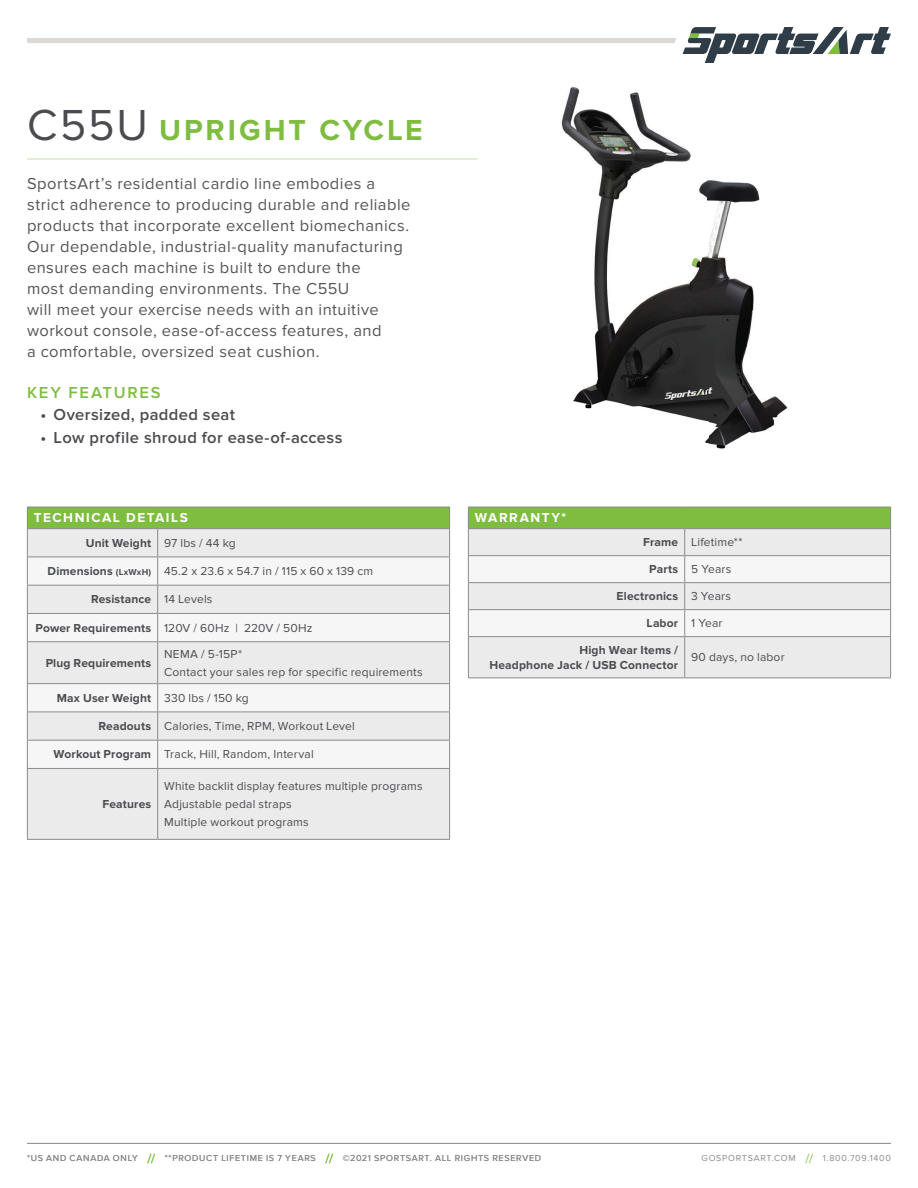
<style>
.page{position:relative;width:918px;height:1188px;background:#fff}
.page>*{position:absolute;margin:0;border:0;box-sizing:border-box;transform-origin:0 0}
.t1{font:700 30px "Proxima Nova";letter-spacing:.095em;color:#7fbd41}
.t2{font:16.5px/21px "Proxima Nova";letter-spacing:.03em;color:#555659}
.t3{font:600 16.5px "Proxima Nova";letter-spacing:.02em;color:#4b4c50}
.t4{font:600 16.5px "Proxima Nova";letter-spacing:.105em;color:#7fbd41}
.t5{font:700 13.5px "Proxima Nova";letter-spacing:.115em;color:#fff}
.t6{font:12px/18.3px "Proxima Nova";letter-spacing:.015em;color:#4b4c50}
.t7{font:700 12px/15px "Proxima Nova";letter-spacing:.01em;color:#4b4c50;text-align:right}
.t8{font:9px "Proxima Nova";letter-spacing:.08em;color:#8b8a8e}
.s1{font-weight:400;font-size:45px;color:#4b4c50}
.s2{font-weight:400}
.s3{font-weight:700}
.s4{font-weight:700;font-size:9px}
.s5{font-size:13.5px;color:#7fbd41}
</style>
<div class="page">
<hr style="left:27px;top:1143px;width:864px;height:1px;background:#8b8a8e">
<div style="left:27px;top:38px;width:649px;height:5px;background:#dcd8d5"></div>
<svg style="left:683px;top:27px;width:208px;height:36px"></svg>
<img style="left:561px;top:86px;width:227px;height:363px">
<div style="left:27px;top:507px;width:423px;height:22px;background:#7fbd41"></div>
<div style="left:28px;top:529px;width:421px;height:310px;background:#ebebeb"></div>
<svg style="left:28px;top:558px;width:421px;height:210px;fill:#f6f6f6"></svg>
<hr style="left:27px;top:507px;width:131px;height:1px;background:#8b8a8e">
<hr style="left:158px;top:507px;width:292px;height:1px;background:#8b8a8e">
<hr style="left:27px;top:528px;width:131px;height:1px;background:#8b8a8e">
<hr style="left:158px;top:528px;width:292px;height:1px;background:#8b8a8e">
<hr style="left:27px;top:557px;width:131px;height:1px;background:#8b8a8e">
<hr style="left:158px;top:557px;width:292px;height:1px;background:#8b8a8e">
<hr style="left:27px;top:585px;width:131px;height:1px;background:#8b8a8e">
<hr style="left:158px;top:585px;width:292px;height:1px;background:#8b8a8e">
<hr style="left:27px;top:613px;width:131px;height:1px;background:#8b8a8e">
<svg style="left:27px;top:507px;width:1px;height:134px"></svg>
<hr style="left:158px;top:613px;width:292px;height:1px;background:#8b8a8e">
<svg style="left:157px;top:529px;width:1px;height:112px"></svg>
<svg style="left:449px;top:507px;width:1px;height:134px"></svg>
<hr style="left:27px;top:641px;width:131px;height:1px;background:#8b8a8e">
<hr style="left:27px;top:642px;width:1px;height:41px;background:#8b8a8e">
<hr style="left:158px;top:641px;width:292px;height:1px;background:#8b8a8e">
<hr style="left:157px;top:642px;width:1px;height:41px;background:#8b8a8e">
<hr style="left:449px;top:642px;width:1px;height:41px;background:#8b8a8e">
<hr style="left:27px;top:712px;width:131px;height:1px;background:#8b8a8e">
<hr style="left:158px;top:712px;width:292px;height:1px;background:#8b8a8e">
<hr style="left:27px;top:740px;width:131px;height:1px;background:#8b8a8e">
<svg style="left:27px;top:684px;width:1px;height:84px"></svg>
<hr style="left:158px;top:740px;width:292px;height:1px;background:#8b8a8e">
<svg style="left:157px;top:684px;width:1px;height:84px"></svg>
<svg style="left:449px;top:684px;width:1px;height:84px"></svg>
<hr style="left:27px;top:769px;width:1px;height:70px;background:#8b8a8e">
<hr style="left:157px;top:769px;width:1px;height:70px;background:#8b8a8e">
<hr style="left:449px;top:769px;width:1px;height:70px;background:#8b8a8e">
<hr style="left:27px;top:683px;width:131px;height:1px;background:#8b8a8e">
<hr style="left:158px;top:683px;width:292px;height:1px;background:#8b8a8e">
<hr style="left:27px;top:768px;width:131px;height:1px;background:#8b8a8e">
<hr style="left:158px;top:768px;width:292px;height:1px;background:#8b8a8e">
<hr style="left:27px;top:839px;width:131px;height:1px;background:#8b8a8e">
<hr style="left:158px;top:839px;width:292px;height:1px;background:#8b8a8e">
<svg style="left:27px;top:158px;width:451px;height:2px"></svg>
<div style="left:469px;top:637px;width:421px;height:40px;background:#ebebeb"></div>
<svg style="left:468px;top:507px;width:423px;height:129px"></svg>
<hr style="left:468px;top:636px;width:217px;height:1px;background:#8b8a8e">
<hr style="left:468px;top:637px;width:1px;height:40px;background:#8b8a8e">
<hr style="left:685px;top:636px;width:206px;height:1px;background:#8b8a8e">
<hr style="left:684px;top:637px;width:1px;height:40px;background:#8b8a8e">
<hr style="left:890px;top:637px;width:1px;height:40px;background:#8b8a8e">
<hr style="left:468px;top:677px;width:217px;height:1px;background:#8b8a8e">
<hr style="left:685px;top:677px;width:206px;height:1px;background:#8b8a8e">
<h1 class="t1" style="left:27px;top:113px;width:397px"><span class="s1">C55U</span> UPRIGHT CYCLE</h1>
<p class="t2" style="left:27px;top:173px;width:385px">SportsArt’s residential cardio line embodies a strict adherence to producing durable and reliable products that incorporate excellent biomechanics.<br>Our dependable, industrial-quality manufacturing ensures each machine is built to endure the<br>most demanding environments. The C55U<br>will meet your exercise needs with an intuitive workout console, ease-of-access features, and<br>a comfortable, oversized seat cushion.</p>
<p class="t4" style="left:27px;top:383px;width:135px">KEY FEATURES</p>
<p class="t3" style="left:40px;top:405px;width:196px">• Oversized, padded seat</p>
<p class="t3" style="left:40px;top:428px;width:303px">• Low profile shroud for ease-of-access</p>
<p class="t5" style="left:34px;top:510px;width:156px">TECHNICAL DETAILS</p>
<p class="t7" style="left:86px;top:536px;width:151px">Unit Weight <span class="s2">97 lbs / 44 kg</span></p>
<p class="t6" style="left:48px;top:562px;width:327px"><span class="s3">Dimensions</span> <span class="s4">(LxWxH)</span> 45.2 x 23.6 x 54.7 in / 115 x 60 x 139 cm</p>
<p class="t7" style="left:91px;top:592px;width:123px">Resistance <span class="s2">14 Levels</span></p>
<p class="t6" style="left:36px;top:619px;width:278px"><span class="s3">Power Requirements</span> 120V / 60Hz | 220V / 50Hz</p>
<p class="t7" style="left:46px;top:655px;width:107px">Plug Requirements</p>
<p class="t6" style="left:164px;top:645px;width:260px">NEMA / 5-15P*<br>Contact your sales rep for specific requirements</p>
<p class="t7" style="left:57px;top:691px;width:193px">Max User Weight <span class="s2">330 lbs / 150 kg</span></p>
<p class="t6" style="left:98px;top:717px;width:258px"><span class="s3">Readouts</span> Calories, Time, RPM, Workout Level</p>
<p class="t6" style="left:54px;top:745px;width:262px"><span class="s3">Workout Program</span> Track, Hill, Random, Interval</p>
<p class="t7" style="left:103px;top:797px;width:50px">Features</p>
<p class="t6" style="left:164px;top:777px;width:260px">White backlit display features multiple programs<br>Adjustable pedal straps<br>Multiple workout programs</p>
<p class="t5" style="left:475px;top:510px;width:93px">WARRANTY*</p>
<p class="t6" style="left:643px;top:533px;width:101px"><span class="s3">Frame</span> Lifetime**</p>
<p class="t6" style="left:649px;top:560px;width:84px"><span class="s3">Parts</span> 5 Years</p>
<p class="t7" style="left:617px;top:589px;width:116px">Electronics <span class="s2">3 Years</span></p>
<p class="t7" style="left:647px;top:616px;width:77px">Labor <span class="s2">1 Year</span></p>
<p class="t7" style="left:489px;top:643px;width:190px">High Wear Items /<br>Headphone Jack / USB Connector</p>
<p class="t6" style="left:691px;top:648px;width:95px">90 days, no labor</p>
<p class="t8" style="left:27px;top:1153px;width:516px">*US AND CANADA ONLY <span class="s5">//</span> **PRODUCT LIFETIME IS 7 YEARS <span class="s5">//</span> ©2021 SPORTSART. ALL RIGHTS RESERVED</p>
<p class="t8" style="left:702px;top:1153px;width:191px">GOSPORTSART.COM <span class="s5">//</span> 1.800.709.1400</p>
</div>
